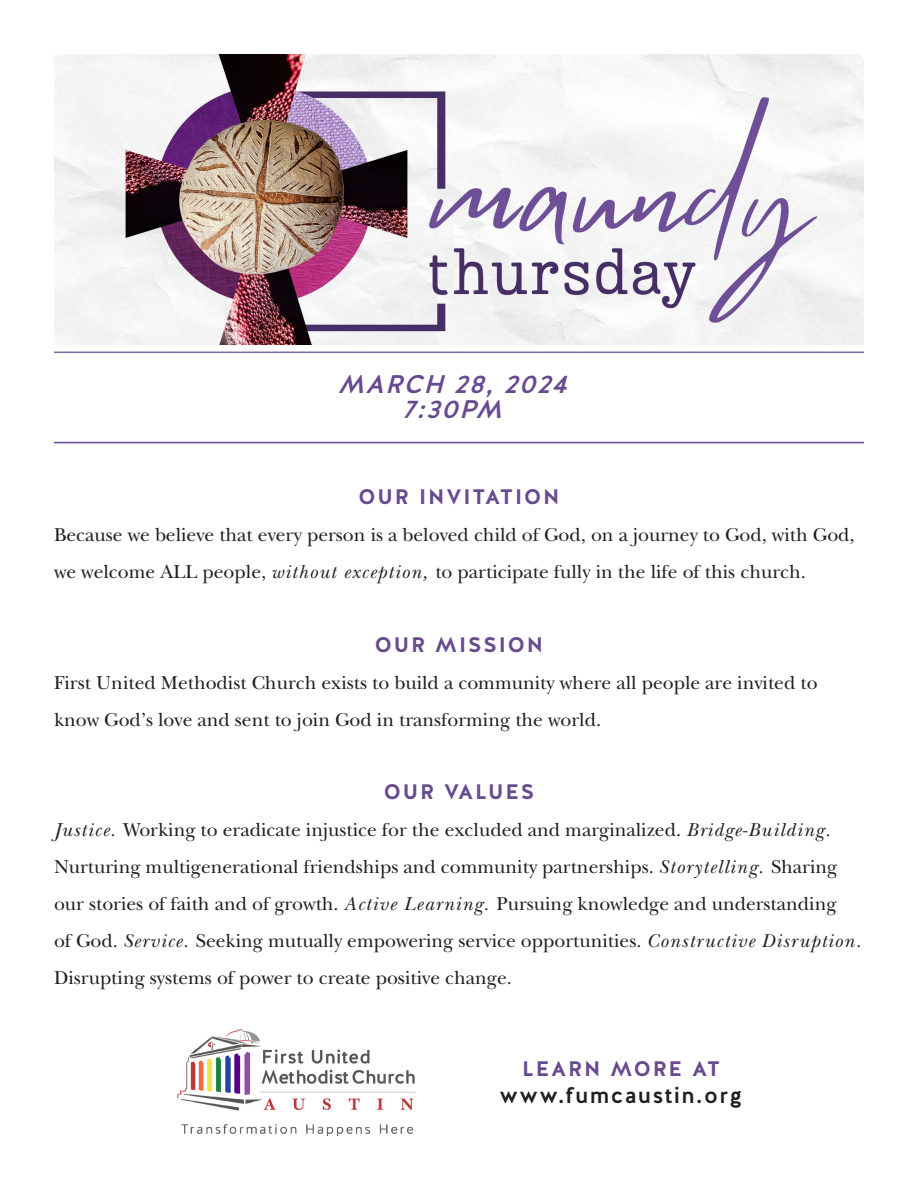
<style>
.page{position:relative;width:918px;height:1188px;background:#fff}
.page>*{position:absolute;margin:0;border:0;box-sizing:border-box;transform-origin:0 0}
.t1{font:italic 500 25.5px "Halis R";color:#684a8f}
.t2{font:500 22.5px "Halis R";letter-spacing:.06em;color:#231f20}
.t3{font:700 21px "Halis R";letter-spacing:.09em;color:#684a8f}
.t4{font:19.5px/36.9px "New Baskerville Std";color:#231f20}
.s1{font-style:italic}
</style>
<div class="page">
<img style="left:177px;top:1029px;width:238px;height:107px">
<hr style="left:54px;top:352px;width:810px;height:1px;background:#7f67a0">
<hr style="left:54px;top:442px;width:810px;height:1px;background:#684a8f">
<img style="left:54px;top:54px;width:810px;height:290px">
<p class="t1" style="left:338px;top:368px;width:239px">MARCH 28, 2024</p>
<p class="t1" style="left:403px;top:393px;width:109px">7:30PM</p>
<p class="t3" style="left:359px;top:483px;width:202px">OUR INVITATION</p>
<p class="t4" style="left:54px;top:517px;width:802px">Because we believe that every person is a beloved child of God, on a journey to God, with God, we welcome ALL people, <span class="s1">without exception,</span> to participate fully in the life of this church.</p>
<p class="t3" style="left:375px;top:631px;width:170px">OUR MISSION</p>
<p class="t4" style="left:54px;top:664px;width:765px">First United Methodist Church exists to build a community where all people are invited to know God’s love and sent to join God in transforming the world.</p>
<p class="t3" style="left:384px;top:779px;width:152px">OUR VALUES</p>
<p class="t4" style="left:54px;top:812px;width:809px"><span class="s1">Justice.</span> Working to eradicate injustice for the excluded and marginalized. <span class="s1">Bridge-Building.<br></span>Nurturing multigenerational friendships and community partnerships. <span class="s1">Storytelling.</span> Sharing our stories of faith and of growth. <span class="s1">Active Learning.</span> Pursuing knowledge and understanding<br>of God. <span class="s1">Service.</span> Seeking mutually empowering service opportunities. <span class="s1">Constructive Disruption.<br></span>Disrupting systems of power to create positive change.</p>
<p class="t3" style="left:522px;top:1056px;width:199px">LEARN MORE AT</p>
<p class="t2" style="left:500px;top:1080px;width:244px">www.fumcaustin.org</p>
</div>
